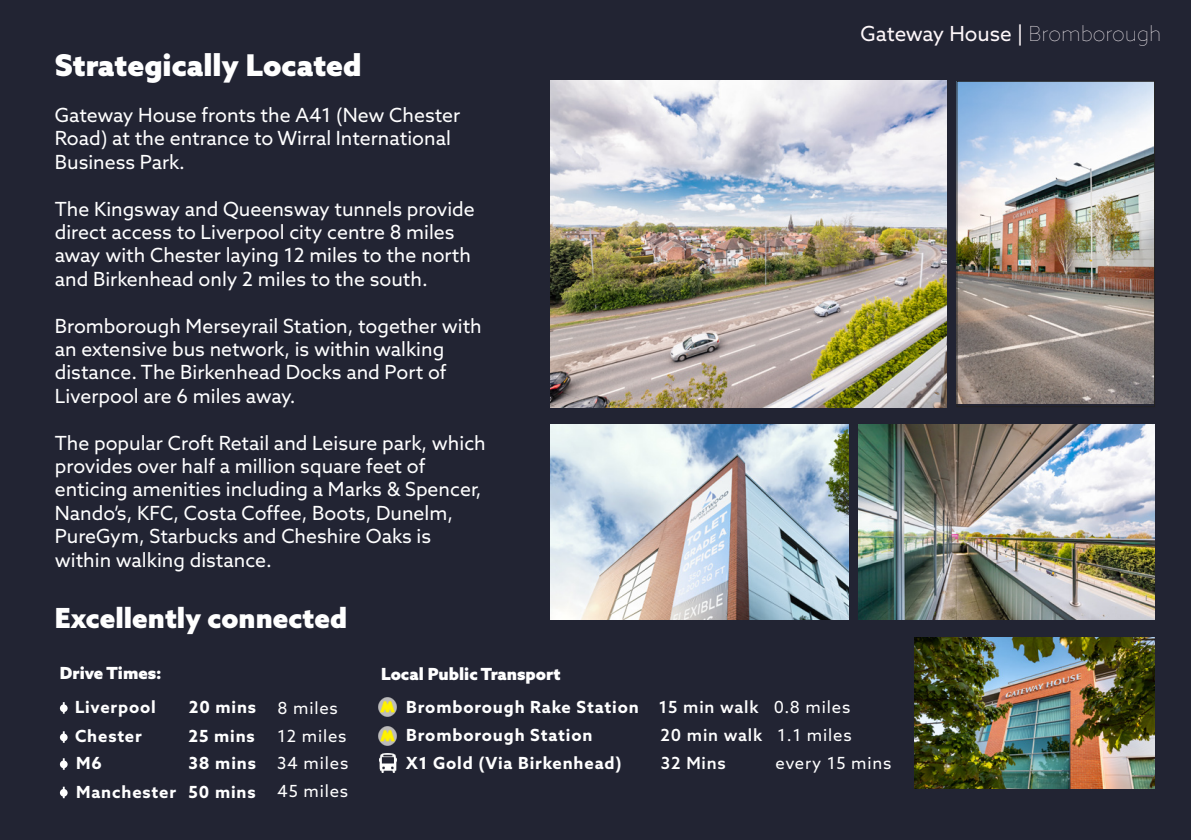
<style>
.page{position:relative;width:1191px;height:840px;background:#fff}
.page>*{position:absolute;margin:0;border:0;box-sizing:border-box;transform-origin:0 0}
.t1{font:900 30px "Azo Sans";color:#fff}
.t2{font:900 27.6px "Azo Sans";color:#fff}
.t3{font:20.8px "Azo Sans";color:#fef7fa}
.t4{font:19.4px/23.4px "Azo Sans";color:#fff}
.t5{font:700 16.6px/33.4px "Azo Sans";letter-spacing:.05em;color:#fff}
.t6{font:16.6px/27.6px "Azo Sans";letter-spacing:.05em;color:#fff}
.t7{font:500 16.6px "Azo Sans";letter-spacing:.05em;color:#fff}
.t8{font:900 16.6px "Azo Sans";color:#fff}
.s1{font-weight:100}
.s2{font-weight:900}
.s3{font-weight:500}
.s4{font-weight:400}
</style>
<div class="page">
<div style="left:0;top:0;width:1191px;height:839px;background:#222433"></div>
<img style="left:958px;top:83px;width:194px;height:320px">
<div style="left:956px;top:81px;width:198px;height:326px;border:1px solid #222"></div>
<div style="left:60px;top:704px;width:8px;height:7px;background:#fff;border-radius:50%"></div>
<div style="left:60px;top:733px;width:8px;height:7px;background:#fff;border-radius:50%"></div>
<div style="left:60px;top:788px;width:8px;height:8px;background:#fff;border-radius:50%"></div>
<div style="left:60px;top:760px;width:8px;height:7px;background:#fff;border-radius:50%"></div>
<img style="left:378px;top:697px;width:19px;height:19px">
<img style="left:378px;top:726px;width:19px;height:19px">
<img style="left:379px;top:753px;width:17px;height:18px">
<img style="left:550px;top:81px;width:396px;height:326px">
<img style="left:550px;top:424px;width:298px;height:195px">
<img style="left:858px;top:424px;width:296px;height:195px">
<img style="left:914px;top:637px;width:240px;height:151px">
<h1 class="t1" style="left:55px;top:45px;width:308px">Strategically Located</h1>
<p class="t4" style="left:55px;top:103px;width:407px">Gateway House fronts the A41 (New Chester<br>Road) at the entrance to Wirral International<br>Business Park.</p>
<p class="t4" style="left:55px;top:196px;width:421px">The Kingsway and Queensway tunnels provide direct access to Liverpool city centre 8 miles away with Chester laying 12 miles to the north and Birkenhead only 2 miles to the south.</p>
<p class="t4" style="left:55px;top:313px;width:428px">Bromborough Merseyrail Station, together with an extensive bus network, is within walking distance. The Birkenhead Docks and Port of Liverpool are 6 miles away.</p>
<p class="t4" style="left:55px;top:430px;width:432px">The popular Croft Retail and Leisure park, which provides over half a million square feet of enticing amenities including a Marks &amp; Spencer, Nando’s, KFC, Costa Coffee, Boots, Dunelm, PureGym, Starbucks and Cheshire Oaks is within walking distance.</p>
<h2 class="t2" style="left:55px;top:599px;width:294px">Excellently connected</h2>
<p class="t3" style="left:860px;top:20px;width:302px">Gateway House | <span class="s1">Bromborough</span></p>
<p class="t8" style="left:60px;top:661px;width:103px">Drive Times:</p>
<p class="t5" style="left:75px;top:690px;width:82px">Liverpool</p>
<p class="t5" style="left:75px;top:718px;width:68px">Chester</p>
<p class="t5" style="left:76px;top:746px;width:27px">M6</p>
<p class="t5" style="left:76px;top:774px;width:101px">Manchester</p>
<p class="t5" style="left:189px;top:690px;width:69px">20 mins</p>
<p class="t6" style="left:277px;top:693px;width:73px">8 miles<br>12 miles<br>34 miles<br>45 miles</p>
<p class="t5" style="left:189px;top:718px;width:68px">25 mins</p>
<p class="t5" style="left:189px;top:745px;width:69px">38 mins</p>
<p class="t5" style="left:189px;top:774px;width:69px">50 mins</p>
<p class="t5" style="left:406px;top:656px;width:445px;text-indent:-25px"><span class="s2">Local Public Transport<br></span>Bromborough Rake Station <span class="s3">15 min walk</span> <span class="s4">0.8 miles</span></p>
<p class="t5" style="left:406px;top:718px;width:188px">Bromborough Station</p>
<p class="t7" style="left:660px;top:724px;width:193px">20 min walk <span class="s4">1.1 miles</span></p>
<p class="t5" style="left:406px;top:746px;width:217px">X1 Gold (Via Birkenhead)</p>
<p class="t7" style="left:661px;top:752px;width:67px">32 Mins</p>
<p class="t6" style="left:775px;top:748px;width:117px">every 15 mins</p>
</div>
